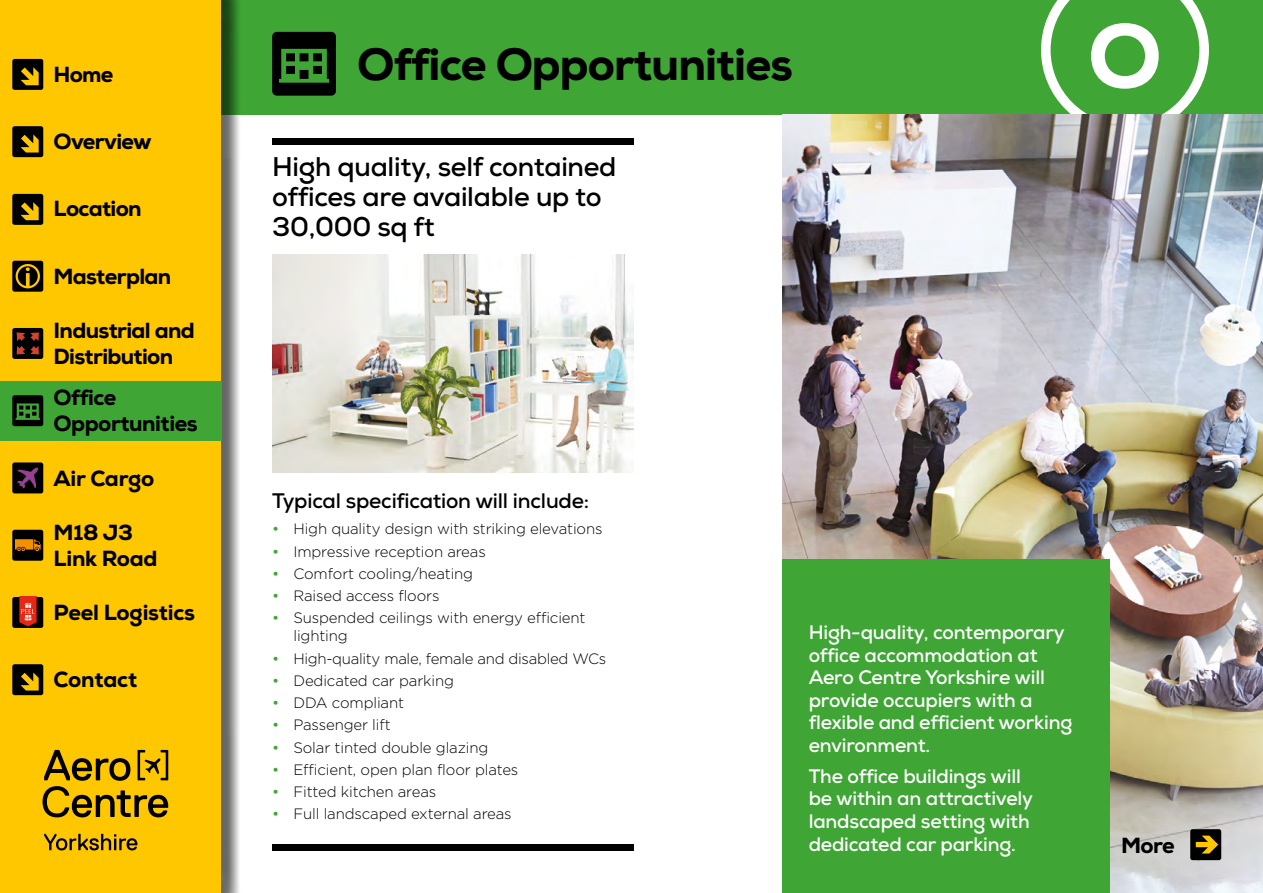
<style>
.page{position:relative;width:1263px;height:893px;background:#fff}
.page>*{position:absolute;margin:0;border:0;box-sizing:border-box;transform-origin:0 0}
.t1{font:800 89.4px "Nexa";color:#fff}
.t2{font:800 45px "Nexa";letter-spacing:-.02em;color:#000}
.t3{font:700 27px/30px "Nexa";letter-spacing:-.01em;color:#000}
.t4{font:800 21.9px/26.2px "Nexa";letter-spacing:-.03em;color:#000}
.t5{font:800 21.9px/26.2px "Nexa";letter-spacing:-.01em;color:#000}
.t6{font:700 21px "Nexa";letter-spacing:-.01em;color:#000}
.t7{font:700 19.5px/22.5px "Nexa";letter-spacing:-.01em;color:#fff}
.t8{font:300 15px/18px "Gotham";letter-spacing:-.01em;color:#000}
.s1{font-weight:400;color:#3fa535}
</style>
<div class="page">
<div style="left:0;top:0;width:1263px;height:115px;background:#3fa535"></div>
<svg style="left:1041px;top:0;width:168px;height:115px"></svg>
<div style="left:272px;top:32px;width:64px;height:64px;background:#000;border-radius:5px"></div>
<svg style="left:279px;top:49px;width:50px;height:34px"></svg>
<img style="left:782px;top:115px;width:481px;height:778px">
<div style="left:782px;top:560px;width:328px;height:333px;background:#3fa535"></div>
<img style="left:272px;top:254px;width:362px;height:219px">
<div style="left:272px;top:138px;width:362px;height:7px;background:#000"></div>
<div style="left:272px;top:844px;width:362px;height:6px;background:#000"></div>
<div style="left:0;top:0;width:243px;height:893px;background:#000;opacity:.6"></div>
<div style="left:0;top:0;width:221px;height:893px;background:#fec700"></div>
<svg style="left:44px;top:834px;width:93px;height:16px"></svg>
<svg style="left:43px;top:750px;width:125px;height:67px"></svg>
<div style="left:0;top:382px;width:221px;height:59px;background:#3fa535"></div>
<div style="left:12px;top:328px;width:31px;height:31px;background:#000;border-radius:2px"></div>
<svg style="left:17px;top:332px;width:22px;height:22px"></svg>
<div style="left:21px;top:337px;width:13px;height:13px;background:#000;border-radius:50%"></div>
<div style="left:12px;top:59px;width:31px;height:31px;background:#000;border-radius:2px"></div>
<svg style="left:21px;top:67px;width:18px;height:18px"></svg>
<div style="left:12px;top:126px;width:31px;height:31px;background:#000;border-radius:2px"></div>
<svg style="left:21px;top:134px;width:18px;height:19px"></svg>
<div style="left:12px;top:194px;width:31px;height:31px;background:#000;border-radius:2px"></div>
<svg style="left:21px;top:202px;width:18px;height:18px"></svg>
<div style="left:12px;top:395px;width:31px;height:31px;background:#000;border-radius:2px"></div>
<svg style="left:16px;top:403px;width:24px;height:17px"></svg>
<div style="left:12px;top:462px;width:31px;height:31px;background:#000;border-radius:2px"></div>
<svg style="left:17px;top:467px;width:21px;height:22px"></svg>
<div style="left:12px;top:530px;width:31px;height:31px;background:#000;border-radius:2px"></div>
<svg style="left:15px;top:539px;width:26px;height:12px"></svg>
<div style="left:12px;top:664px;width:31px;height:31px;background:#000;border-radius:2px"></div>
<svg style="left:21px;top:672px;width:18px;height:18px"></svg>
<svg style="left:12px;top:261px;width:31px;height:31px"></svg>
<div style="left:16px;top:264px;width:24px;height:24px;border:2px solid #fec700;border-radius:50%"></div>
<svg style="left:26px;top:267px;width:4px;height:4px"></svg>
<svg style="left:26px;top:273px;width:4px;height:14px"></svg>
<div style="left:12px;top:597px;width:31px;height:31px;background:#000;border-radius:2px"></div>
<svg style="left:19px;top:597px;width:18px;height:29px"></svg>
<div style="left:1190px;top:829px;width:31px;height:31px;background:#000;border-radius:2px"></div>
<svg style="left:1196px;top:836px;width:22px;height:17px"></svg>
<h3 class="t4" style="left:54px;top:61px;width:61px">Home</h3>
<h3 class="t4" style="left:54px;top:129px;width:100px">Overview</h3>
<h3 class="t4" style="left:54px;top:196px;width:90px">Location</h3>
<h3 class="t4" style="left:54px;top:263px;width:119px">Masterplan</h3>
<h3 class="t4" style="left:54px;top:317px;width:143px">Industrial and<br>Distribution</h3>
<h3 class="t4" style="left:54px;top:385px;width:146px">Office<br>Opportunities</h3>
<h3 class="t5" style="left:54px;top:465px;width:102px">Air Cargo</h3>
<h3 class="t5" style="left:54px;top:519px;width:106px">M18 J3<br>Link Road</h3>
<h3 class="t5" style="left:54px;top:599px;width:143px">Peel Logistics</h3>
<h3 class="t5" style="left:54px;top:667px;width:85px">Contact</h3>
<h2 class="t2" style="left:357px;top:36px;width:437px">Office Opportunities</h2>
<h3 class="t3" style="left:272px;top:152px;width:346px">High quality, self contained offices are available up to<br>30,000 sq ft</h3>
<h1 class="t1" style="left:1088px;top:-1px;width:76px">O</h1>
<h3 class="t6" style="left:272px;top:487px;width:318px">Typical specification will include:</h3>
<p class="t8" style="left:272px;top:520px;width:332px"><span class="s1">•</span> High quality design with striking elevations</p>
<p class="t8" style="left:272px;top:542px;width:215px"><span class="s1">•</span> Impressive reception areas</p>
<p class="t8" style="left:272px;top:564px;width:203px"><span class="s1">•</span> Comfort cooling/heating</p>
<p class="t8" style="left:272px;top:587px;width:169px"><span class="s1">•</span> Raised access floors</p>
<p class="t8" style="left:293px;top:609px;width:294px;text-indent:-21px"><span class="s1">•</span> Suspended ceilings with energy efficient lighting</p>
<p class="t8" style="left:272px;top:649px;width:336px"><span class="s1">•</span> High-quality male, female and disabled WCs</p>
<p class="t8" style="left:272px;top:671px;width:183px"><span class="s1">•</span> Dedicated car parking</p>
<p class="t8" style="left:272px;top:694px;width:133px"><span class="s1">•</span> DDA compliant</p>
<p class="t8" style="left:272px;top:716px;width:120px"><span class="s1">•</span> Passenger lift</p>
<p class="t8" style="left:272px;top:738px;width:218px"><span class="s1">•</span> Solar tinted double glazing</p>
<p class="t8" style="left:272px;top:760px;width:248px"><span class="s1">•</span> Efficient, open plan floor plates</p>
<p class="t8" style="left:272px;top:783px;width:166px"><span class="s1">•</span> Fitted kitchen areas</p>
<p class="t8" style="left:272px;top:805px;width:241px"><span class="s1">•</span> Full landscaped external areas</p>
<h3 class="t7" style="left:809px;top:621px;width:265px">High-quality, contemporary office accommodation at<br>Aero Centre Yorkshire will provide occupiers with a flexible and efficient working environment.</h3>
<h3 class="t7" style="left:809px;top:765px;width:226px">The office buildings will be within an attractively landscaped setting with dedicated car parking.</h3>
<h3 class="t4" style="left:1121px;top:832px;width:55px">More</h3>
</div>
